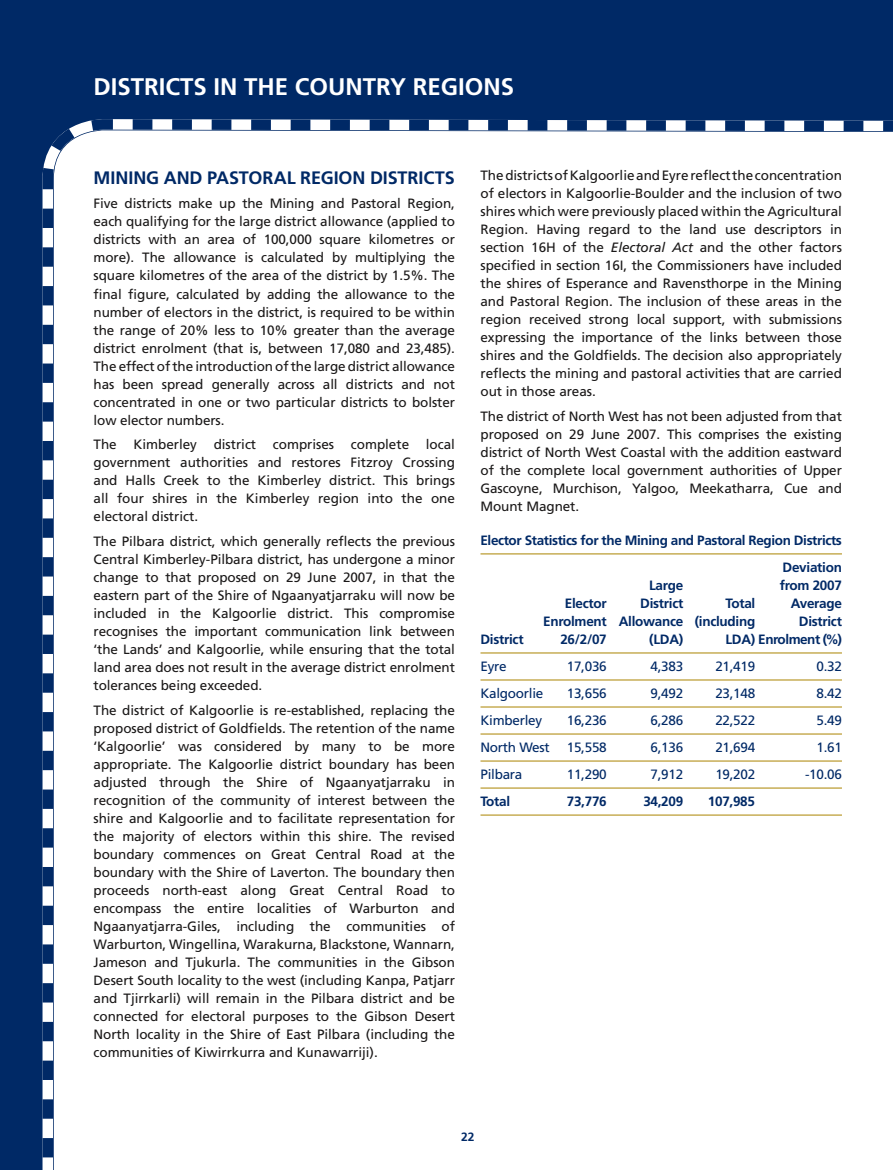
<style>
.page{position:relative;width:893px;height:1170px;background:#fff}
.page>*{position:absolute;margin:0;border:0;box-sizing:border-box;transform-origin:0 0}
._01_Section_head{font:700 24px "Frutiger LT Std";color:#fff}
._02_Subhead_1{font:700 18px "Frutiger LT Std";letter-spacing:-.005em;color:#002966}
._05_Body_txt{font:13.5px/18px "Frutiger LT Std";letter-spacing:-.005em;color:#1a1818;text-align:justify}
._08_Table_head{font:700 13.5px "Frutiger LT Std";letter-spacing:-.02em;color:#002966}
._09_Table_txt{font:13.5px "Frutiger LT Std";letter-spacing:-.02em;color:#002966}
._20_Folio{font:700 12px "Frutiger LT Std";color:#002966}
.s1{font-style:italic}
</style>
<div class="page">
<div style="left:0;top:0;width:893px;height:1169px;background:#002966"></div>
<div style="left:42px;top:119px;width:851px;height:1050px;background:#fff"></div>
<hr style="left:480px;top:553px;width:362px;height:1px;background:#ab8400">
<hr style="left:480px;top:652px;width:362px;height:1px;background:#ab8400">
<hr style="left:480px;top:679px;width:362px;height:1px;background:#ab8400">
<hr style="left:480px;top:706px;width:362px;height:1px;background:#ab8400">
<hr style="left:480px;top:733px;width:362px;height:1px;background:#ab8400">
<hr style="left:480px;top:760px;width:362px;height:1px;background:#ab8400">
<hr style="left:480px;top:787px;width:362px;height:1px;background:#ab8400">
<hr style="left:480px;top:814px;width:362px;height:1px;background:#ab8400">
<p class="_01_Section_head" style="left:94px;top:72px;width:422px">DISTRICTS IN THE COUNTRY REGIONS</p>
<p class="_02_Subhead_1" style="left:94px;top:167px;width:363px">MINING AND PASTORAL REGION DISTRICTS</p>
<p class="_05_Body_txt" style="left:94px;top:195px;width:363px">Five districts make up the Mining and Pastoral Region, each qualifying for the large district allowance (applied to districts with an area of 100,000 square kilometres or more). The allowance is calculated by multiplying the square kilometres of the area of the district by 1.5%. The final figure, calculated by adding the allowance to the number of electors in the district, is required to be within the range of 20% less to 10% greater than the average district enrolment (that is, between 17,080 and 23,485).<br>The effect of the introduction of the large district allowance has been spread generally across all districts and not concentrated in one or two particular districts to bolster low elector numbers.</p>
<p class="_05_Body_txt" style="left:94px;top:435px;width:363px">The Kimberley district comprises complete local government authorities and restores Fitzroy Crossing and Halls Creek to the Kimberley district. This brings all four shires in the Kimberley region into the one electoral district.</p>
<p class="_05_Body_txt" style="left:94px;top:532px;width:363px">The Pilbara district, which generally reflects the previous Central Kimberley-Pilbara district, has undergone a minor change to that proposed on 29 June 2007, in that the eastern part of the Shire of Ngaanyatjarraku will now be included in the Kalgoorlie district. This compromise recognises the important communication link between ‘the Lands’ and Kalgoorlie, while ensuring that the total land area does not result in the average district enrolment tolerances being exceeded.</p>
<p class="_05_Body_txt" style="left:94px;top:701px;width:363px">The district of Kalgoorlie is re-established, replacing the proposed district of Goldfields. The retention of the name ‘Kalgoorlie’ was considered by many to be more appropriate. The Kalgoorlie district boundary has been adjusted through the Shire of Ngaanyatjarraku in recognition of the community of interest between the shire and Kalgoorlie and to facilitate representation for the majority of electors within this shire. The revised boundary commences on Great Central Road at the boundary with the Shire of Laverton. The boundary then proceeds north-east along Great Central Road to encompass the entire localities of Warburton and Ngaanyatjarra-Giles, including the communities of Warburton, Wingellina, Warakurna, Blackstone, Wannarn, Jameson and Tjukurla. The communities in the Gibson Desert South locality to the west (including Kanpa, Patjarr and Tjirrkarli) will remain in the Pilbara district and be connected for electoral purposes to the Gibson Desert North locality in the Shire of East Pilbara (including the communities of Kiwirrkurra and Kunawarriji).</p>
<p class="_05_Body_txt" style="left:480px;top:167px;width:363px">The districts of Kalgoorlie and Eyre reflect the concentration of electors in Kalgoorlie-Boulder and the inclusion of two shires which were previously placed within the Agricultural Region. Having regard to the land use descriptors in section 16H of the <span class="s1">Electoral Act</span> and the other factors specified in section 16I, the Commissioners have included the shires of Esperance and Ravensthorpe in the Mining and Pastoral Region. The inclusion of these areas in the region received strong local support, with submissions expressing the importance of the links between those shires and the Goldfields. The decision also appropriately reflects the mining and pastoral activities that are carried out in those areas.</p>
<p class="_05_Body_txt" style="left:480px;top:407px;width:363px">The district of North West has not been adjusted from that proposed on 29 June 2007. This comprises the existing district of North West Coastal with the addition eastward of the complete local government authorities of Upper Gascoyne, Murchison, Yalgoo, Meekatharra, Cue and Mount Magnet.</p>
<p class="_08_Table_head" style="left:480px;top:532px;width:363px">Elector Statistics for the Mining and Pastoral Region Districts</p>
<p class="_08_Table_head" style="left:783px;top:559px;width:61px">Deviation</p>
<p class="_08_Table_head" style="left:649px;top:577px;width:36px">Large</p>
<p class="_08_Table_head" style="left:780px;top:577px;width:64px">from 2007</p>
<p class="_08_Table_head" style="left:565px;top:595px;width:43px">Elector</p>
<p class="_08_Table_head" style="left:640px;top:595px;width:45px">District</p>
<p class="_08_Table_head" style="left:726px;top:595px;width:31px">Total</p>
<p class="_08_Table_head" style="left:791px;top:595px;width:53px">Average</p>
<p class="_08_Table_head" style="left:543px;top:613px;width:214px">Enrolment Allowance (including</p>
<p class="_08_Table_head" style="left:799px;top:613px;width:45px">District</p>
<p class="_08_Table_head" style="left:480px;top:631px;width:45px">District</p>
<p class="_08_Table_head" style="left:560px;top:631px;width:48px">26/2/07</p>
<p class="_08_Table_head" style="left:649px;top:631px;width:36px">(LDA)</p>
<p class="_08_Table_head" style="left:725px;top:631px;width:118px">LDA) Enrolment (%)</p>
<p class="_09_Table_txt" style="left:480px;top:658px;width:28px">Eyre</p>
<p class="_09_Table_txt" style="left:567px;top:658px;width:41px">17,036</p>
<p class="_09_Table_txt" style="left:651px;top:658px;width:34px">4,383</p>
<p class="_09_Table_txt" style="left:715px;top:658px;width:41px">21,419</p>
<p class="_09_Table_txt" style="left:816px;top:658px;width:27px">0.32</p>
<p class="_09_Table_txt" style="left:480px;top:685px;width:64px">Kalgoorlie</p>
<p class="_09_Table_txt" style="left:567px;top:685px;width:41px">13,656</p>
<p class="_09_Table_txt" style="left:651px;top:685px;width:34px">9,492</p>
<p class="_09_Table_txt" style="left:715px;top:685px;width:41px">23,148</p>
<p class="_09_Table_txt" style="left:816px;top:685px;width:27px">8.42</p>
<p class="_09_Table_txt" style="left:480px;top:712px;width:63px">Kimberley</p>
<p class="_09_Table_txt" style="left:567px;top:712px;width:41px">16,236</p>
<p class="_09_Table_txt" style="left:651px;top:712px;width:34px">6,286</p>
<p class="_09_Table_txt" style="left:715px;top:712px;width:41px">22,522</p>
<p class="_09_Table_txt" style="left:816px;top:712px;width:27px">5.49</p>
<p class="_09_Table_txt" style="left:480px;top:739px;width:71px">North West</p>
<p class="_09_Table_txt" style="left:567px;top:739px;width:41px">15,558</p>
<p class="_09_Table_txt" style="left:651px;top:739px;width:34px">6,136</p>
<p class="_09_Table_txt" style="left:715px;top:739px;width:41px">21,694</p>
<p class="_09_Table_txt" style="left:816px;top:739px;width:27px">1.61</p>
<p class="_09_Table_txt" style="left:480px;top:766px;width:43px">Pilbara</p>
<p class="_09_Table_txt" style="left:567px;top:766px;width:41px">11,290</p>
<p class="_09_Table_txt" style="left:651px;top:766px;width:34px">7,912</p>
<p class="_09_Table_txt" style="left:715px;top:766px;width:41px">19,202</p>
<p class="_09_Table_txt" style="left:805px;top:766px;width:38px">-10.06</p>
<p class="_08_Table_head" style="left:480px;top:793px;width:31px">Total</p>
<p class="_08_Table_head" style="left:567px;top:793px;width:41px">73,776</p>
<p class="_08_Table_head" style="left:643px;top:793px;width:41px">34,209</p>
<p class="_08_Table_head" style="left:708px;top:793px;width:49px">107,985</p>
<p class="_20_Folio" style="left:461px;top:1129px;width:15px">22</p>
</div>
